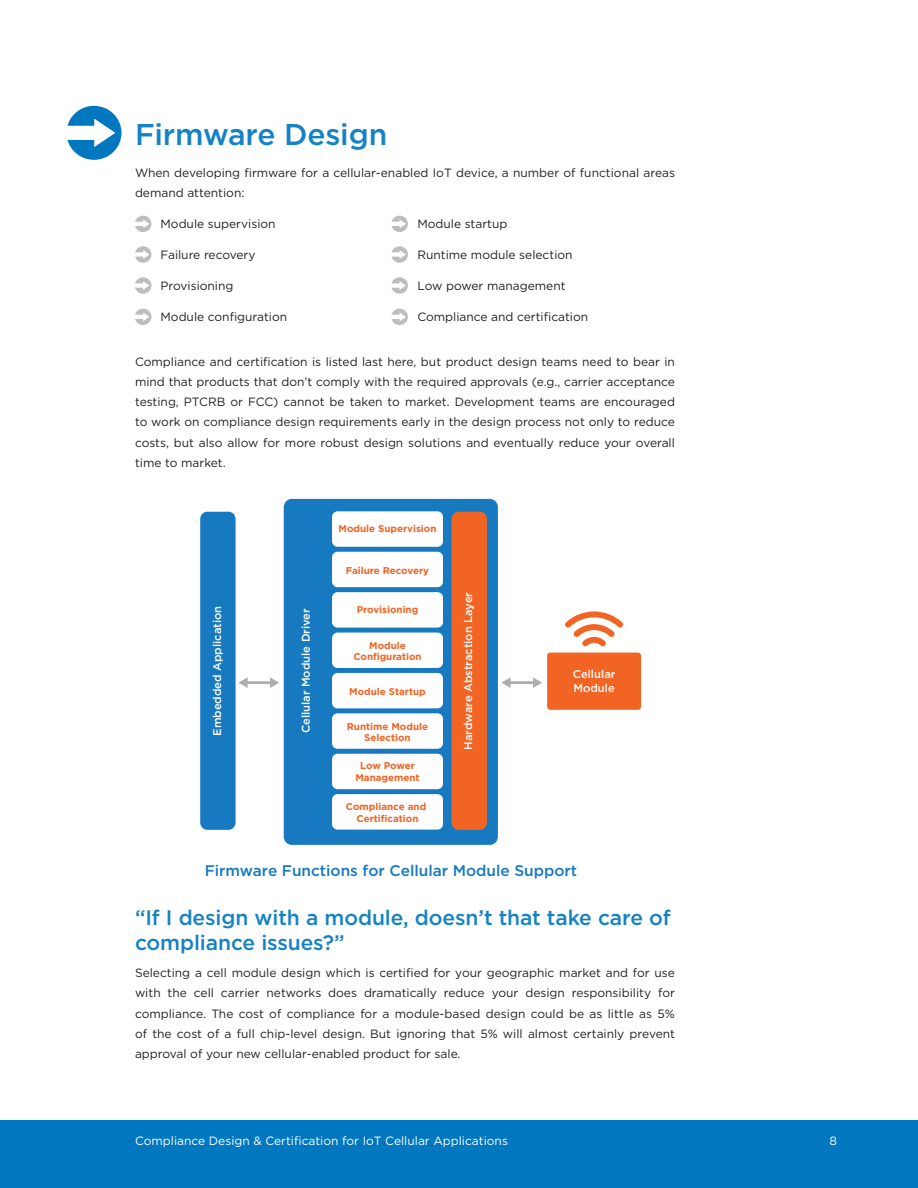
<style>
.page{position:relative;width:918px;height:1188px;background:#fff}
.page>*{position:absolute;margin:0;border:0;box-sizing:border-box;transform-origin:0 0}
.t1{font:500 30px "Gotham";letter-spacing:-.005em;color:#1582c5}
.subhead{font:500 21px/25.5px "Gotham";letter-spacing:-.005em;color:#1582c5}
.t2{font:500 15.45px "Gotham";color:#1779bf}
.t3{font:12px/20.2px "Gotham";color:#231f20;text-align:justify}
.t4{font:12px "Gotham";color:#fff}
.t5{font:500 11.25px/13.5px "Gotham";color:#fff}
.t6{font:700 9.75px/11.7px "Gotham";color:#f26223;text-align:center}
</style>
<div class="page">
<div style="left:0;top:1120px;width:918px;height:68px;background:#0077bf"></div>
<svg style="left:565px;top:611px;width:58px;height:36px"></svg>
<div style="left:547px;top:653px;width:94px;height:57px;background:#f26423;border-radius:3px"></div>
<hr style="left:509px;top:681px;width:26px;height:3px;background:#aeadad">
<svg style="left:501px;top:677px;width:10px;height:11px"></svg>
<svg style="left:533px;top:677px;width:9px;height:11px"></svg>
<div style="left:284px;top:499px;width:214px;height:346px;background:#1779bf;border-radius:8px"></div>
<div style="left:332px;top:511px;width:111px;height:36px;background:#fff;border-radius:5px"></div>
<div style="left:332px;top:552px;width:111px;height:35px;background:#fff;border-radius:5px"></div>
<div style="left:332px;top:592px;width:111px;height:36px;background:#fff;border-radius:5px"></div>
<div style="left:332px;top:633px;width:111px;height:35px;background:#fff;border-radius:5px"></div>
<div style="left:332px;top:673px;width:111px;height:35px;background:#fff;border-radius:5px"></div>
<div style="left:332px;top:713px;width:111px;height:36px;background:#fff;border-radius:5px"></div>
<div style="left:332px;top:754px;width:111px;height:35px;background:#fff;border-radius:5px"></div>
<div style="left:332px;top:794px;width:111px;height:36px;background:#fff;border-radius:5px"></div>
<div style="left:452px;top:512px;width:35px;height:318px;background:#f26423;border-radius:7px"></div>
<div style="left:200px;top:512px;width:36px;height:318px;background:#1779bf;border-radius:7px"></div>
<hr style="left:246px;top:681px;width:26px;height:3px;background:#aeadad">
<svg style="left:238px;top:677px;width:10px;height:11px"></svg>
<svg style="left:270px;top:677px;width:9px;height:11px"></svg>
<svg style="left:68px;top:106px;width:54px;height:54px"></svg>
<svg style="left:135px;top:216px;width:16px;height:16px"></svg>
<svg style="left:135px;top:246px;width:16px;height:17px"></svg>
<svg style="left:135px;top:277px;width:16px;height:17px"></svg>
<svg style="left:135px;top:309px;width:16px;height:16px"></svg>
<svg style="left:392px;top:216px;width:16px;height:16px"></svg>
<svg style="left:392px;top:246px;width:16px;height:17px"></svg>
<svg style="left:392px;top:277px;width:16px;height:17px"></svg>
<svg style="left:392px;top:309px;width:16px;height:16px"></svg>
<p class="t1" style="left:135px;top:115px;width:254px">Firmware Design</p>
<p class="t3" style="left:135px;top:162px;width:542px">When developing firmware for a cellular-enabled IoT device, a number of functional areas demand attention:</p>
<p class="t3" style="left:160px;top:213px;width:117px">Module supervision</p>
<p class="t3" style="left:160px;top:244px;width:97px">Failure recovery</p>
<p class="t3" style="left:160px;top:275px;width:74px">Provisioning</p>
<p class="t3" style="left:160px;top:306px;width:128px">Module configuration</p>
<p class="t3" style="left:135px;top:351px;width:542px">Compliance and certification is listed last here, but product design teams need to bear in mind that products that don’t comply with the required approvals (e.g., carrier acceptance testing, PTCRB or FCC) cannot be taken to market. Development teams are encouraged to work on compliance design requirements early in the design process not only to reduce costs, but also allow for more robust design solutions and eventually reduce your overall time to market.</p>
<p class="t3" style="left:417px;top:213px;width:92px">Module startup</p>
<p class="t3" style="left:417px;top:244px;width:157px">Runtime module selection</p>
<p class="t3" style="left:417px;top:275px;width:150px">Low power management</p>
<p class="t3" style="left:417px;top:306px;width:172px">Compliance and certification</p>
<p class="t5" style="left:210px;top:736px;width:132px;rotate:-90deg">Embedded Application</p>
<p class="t5" style="left:299px;top:733px;width:127px;rotate:-90deg">Cellular Module Driver</p>
<p class="t6" style="left:339px;top:523px;width:99px">Module Supervision</p>
<p class="t6" style="left:346px;top:565px;width:85px">Failure Recovery</p>
<p class="t6" style="left:357px;top:604px;width:63px">Provisioning</p>
<p class="t6" style="left:353px;top:639px;width:70px">Module<br>Configuration</p>
<p class="t6" style="left:349px;top:686px;width:78px">Module Startup</p>
<p class="t6" style="left:347px;top:720px;width:83px">Runtime Module<br>Selection</p>
<p class="t6" style="left:355px;top:760px;width:66px">Low Power<br>Management</p>
<p class="t6" style="left:346px;top:801px;width:82px">Compliance and<br>Certification</p>
<p class="t5" style="left:461px;top:750px;width:159px;rotate:-90deg">Hardware Abstraction Layer</p>
<p class="t5" style="left:573px;top:668px;width:44px">Cellular<br>Module</p>
<p class="t2" style="left:205px;top:861px;width:374px">Firmware Functions for Cellular Module Support</p>
<p class="subhead" style="left:135px;top:904px;width:537px">“If I design with a module, doesn’t that take care of compliance issues?”</p>
<p class="t3" style="left:135px;top:962px;width:542px">Selecting a cell module design which is certified for your geographic market and for use with the cell carrier networks does dramatically reduce your design responsibility for compliance. The cost of compliance for a module-based design could be as little as 5% of the cost of a full chip-level design. But ignoring that 5% will almost certainly prevent approval of your new cellular-enabled product for sale.</p>
<p class="t4" style="left:135px;top:1133px;width:375px">Compliance Design &amp; Certification for IoT Cellular Applications</p>
<p class="t4" style="left:829px;top:1133px;width:9px">8</p>
</div>
